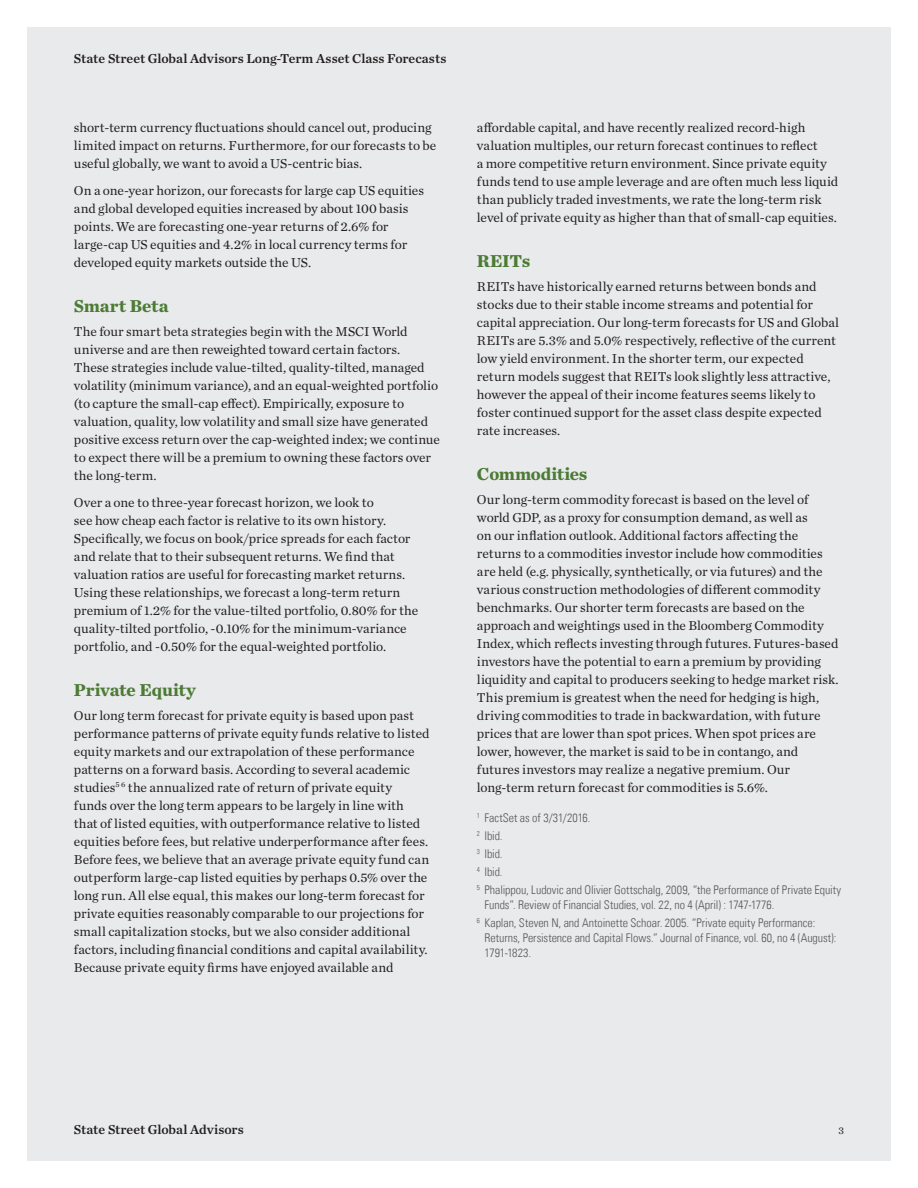
<style>
.page{position:relative;width:918px;height:1188px;background:#fff}
.page>*{position:absolute;margin:0;border:0;box-sizing:border-box;transform-origin:0 0}
.BODY_-_01_head_level{font:700 18px "Chronicle Text G1";letter-spacing:-.01em;color:#4c7b35}
.BODY_-_04_text{font:13.5px/18px "Chronicle Text G1";color:#231f20}
.FOLIO_-_00_folio{font:13.5px "Chronicle Text G1 Semi";color:#231f20}
.FOOTER_-_01_footnote{font:12px/15px "Univers Com 47 Light Cond";color:#57585a}
.t1{font:10.5px "Chronicle Text G1";color:#231f20}
</style>
<div class="page">
<div style="left:27px;top:27px;width:864px;height:1134px;background:#e9eaeb"></div>
<p class="FOLIO_-_00_folio" style="left:74px;top:48px;width:374px">State Street Global Advisors Long-Term Asset Class Forecasts</p>
<p class="BODY_-_04_text" style="left:74px;top:118px;width:364px">short-term currency fluctuations should cancel out, producing limited impact on returns. Furthermore, for our forecasts to be useful globally, we want to avoid a US-centric bias.</p>
<p class="BODY_-_04_text" style="left:74px;top:181px;width:352px">On a one-year horizon, our forecasts for large cap US equities and global developed equities increased by about 100 basis points. We are forecasting one-year returns of 2.6% for large-cap US equities and 4.2% in local currency terms for developed equity markets outside the US.</p>
<p class="BODY_-_01_head_level" style="left:74px;top:291px;width:96px">Smart Beta</p>
<p class="BODY_-_04_text" style="left:74px;top:322px;width:367px">The four smart beta strategies begin with the MSCI World universe and are then reweighted toward certain factors.<br>These strategies include value-tilted, quality-tilted, managed volatility (minimum variance), and an equal-weighted portfolio (to capture the small-cap effect). Empirically, exposure to valuation, quality, low volatility and small size have generated positive excess return over the cap-weighted index; we continue to expect there will be a premium to owning these factors over the long-term.</p>
<p class="BODY_-_04_text" style="left:74px;top:493px;width:346px">Over a one to three-year forecast horizon, we look to<br>see how cheap each factor is relative to its own history.<br>Specifically, we focus on book/price spreads for each factor and relate that to their subsequent returns. We find that valuation ratios are useful for forecasting market returns.<br>Using these relationships, we forecast a long-term return premium of 1.2% for the value-tilted portfolio, 0.80% for the quality-tilted portfolio, -0.10% for the minimum-variance portfolio, and -0.50% for the equal-weighted portfolio.</p>
<p class="BODY_-_01_head_level" style="left:74px;top:675px;width:123px">Private Equity</p>
<p class="BODY_-_04_text" style="left:74px;top:706px;width:357px">Our long term forecast for private equity is based upon past performance patterns of private equity funds relative to listed equity markets and our extrapolation of these performance patterns on a forward basis. According to several academic studies<sup>5</sup> <sup>6</sup> the annualized rate of return of private equity<br>funds over the long term appears to be largely in line with that of listed equities, with outperformance relative to listed equities before fees, but relative underperformance after fees.<br>Before fees, we believe that an average private equity fund can outperform large-cap listed equities by perhaps 0.5% over the long run. All else equal, this makes our long-term forecast for private equities reasonably comparable to our projections for small capitalization stocks, but we also consider additional factors, including financial conditions and capital availability.<br>Because private equity firms have enjoyed available and</p>
<p class="BODY_-_04_text" style="left:477px;top:118px;width:363px">affordable capital, and have recently realized record-high valuation multiples, our return forecast continues to reflect<br>a more competitive return environment. Since private equity funds tend to use ample leverage and are often much less liquid than publicly traded investments, we rate the long-term risk level of private equity as higher than that of small-cap equities.</p>
<p class="BODY_-_01_head_level" style="left:477px;top:246px;width:55px">REITs</p>
<p class="BODY_-_04_text" style="left:477px;top:277px;width:364px">REITs have historically earned returns between bonds and stocks due to their stable income streams and potential for capital appreciation. Our long-term forecasts for US and Global REITs are 5.3% and 5.0% respectively, reflective of the current low yield environment. In the shorter term, our expected return models suggest that REITs look slightly less attractive, however the appeal of their income features seems likely to foster continued support for the asset class despite expected rate increases.</p>
<p class="BODY_-_01_head_level" style="left:477px;top:459px;width:112px">Commodities</p>
<p class="BODY_-_04_text" style="left:477px;top:490px;width:363px">Our long-term commodity forecast is based on the level of world GDP, as a proxy for consumption demand, as well as<br>on our inflation outlook. Additional factors affecting the returns to a commodities investor include how commodities are held (e.g. physically, synthetically, or via futures) and the various construction methodologies of different commodity benchmarks. Our shorter term forecasts are based on the approach and weightings used in the Bloomberg Commodity Index, which reflects investing through futures. Futures-based investors have the potential to earn a premium by providing liquidity and capital to producers seeking to hedge market risk.<br>This premium is greatest when the need for hedging is high, driving commodities to trade in backwardation, with future prices that are lower than spot prices. When spot prices are lower, however, the market is said to be in contango, and futures investors may realize a negative premium. Our long-term return forecast for commodities is 5.6%.</p>
<p class="FOOTER_-_01_footnote" style="left:477px;top:810px;width:115px"><sup>1</sup> FactSet as of 3/31/2016.</p>
<p class="FOOTER_-_01_footnote" style="left:477px;top:828px;width:27px"><sup>2</sup> Ibid.</p>
<p class="FOOTER_-_01_footnote" style="left:477px;top:846px;width:27px"><sup>3</sup> Ibid.</p>
<p class="FOOTER_-_01_footnote" style="left:477px;top:864px;width:27px"><sup>4</sup> Ibid.</p>
<p class="FOOTER_-_01_footnote" style="left:484px;top:882px;width:358px;text-indent:-8px"><sup>5</sup> Phalippou, Ludovic and Olivier Gottschalg, 2009, “the Performance of Private Equity<br>Funds”. Review of Financial Studies, vol. 22, no 4 (April) : 1747-1776.</p>
<p class="FOOTER_-_01_footnote" style="left:484px;top:915px;width:354px;text-indent:-8px"><sup>6</sup> Kaplan, Steven N, and Antoinette Schoar. 2005. “Private equity Performance:<br>Returns, Persistence and Capital Flows.” Journal of Finance, vol. 60, no 4 (August):<br>1791-1823.</p>
<p class="FOLIO_-_00_folio" style="left:74px;top:1119px;width:171px">State Street Global Advisors</p>
<p class="t1" style="left:838px;top:1123px;width:7px">3</p>
</div>
